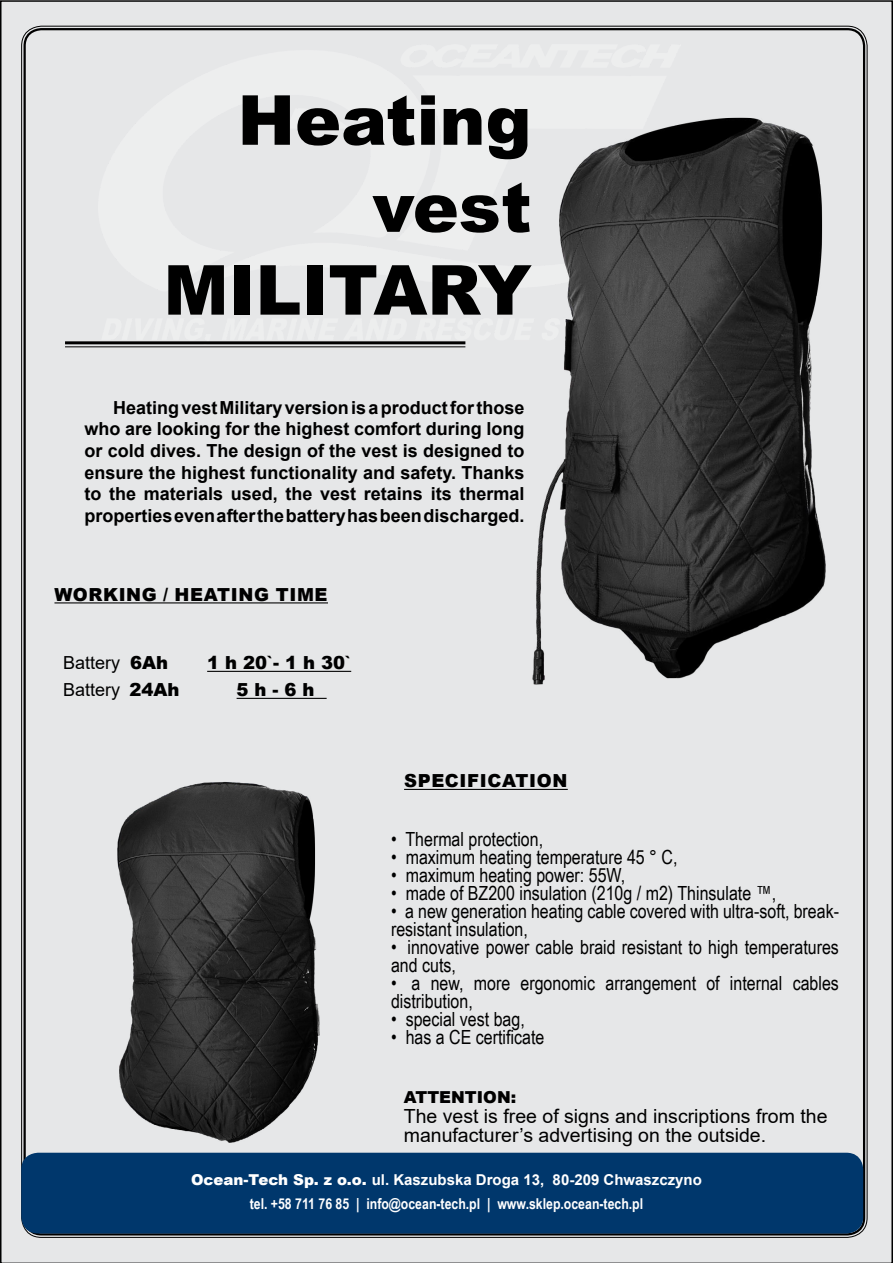
<style>
.page{position:relative;width:893px;height:1263px;background:#e6e7e8}
.page>*{position:absolute;margin:0;border:0;box-sizing:border-box;transform-origin:0 0}
.t1{font:900 69px/82.8px "Arial";color:#000;text-align:right}
.t2{font:19.5px/18px "Arial Narrow";color:#000}
.t3{font:19.5px/19.5px "Arial";color:#000}
.t4{font:700 18px/21.6px "Arial";color:#000;text-align:justify}
.t5{font:900 18px "Arial";letter-spacing:.035em;color:#000}
.t6{font:18px "Arial";color:#000}
.t7{font:900 16.5px "Arial";color:#000}
.t8{font:700 15px "Arial Narrow";color:#fff}
.t9{font:700 15px "Arial";color:#fff}
.s1{font-weight:900}
</style>
<div class="page">
<div style="left:98px;top:44px;width:582px;height:301px;background:#e6e7e8"></div>
<div style="left:21px;top:1153px;width:842px;height:80px;background:#00376c;border-radius:17px"></div>
<hr style="left:207px;top:671px;width:144px;height:1px;background:#000">
<hr style="left:237px;top:698px;width:90px;height:1px;background:#000">
<hr style="left:65px;top:341px;width:400px;height:3px;background:#000">
<hr style="left:65px;top:346px;width:400px;height:1px;background:#000">
<hr style="left:54px;top:602px;width:274px;height:1px;background:#000">
<img style="left:465px;top:72px;width:427px;height:670px">
<img style="left:54px;top:747px;width:337px;height:406px">
<hr style="left:404px;top:789px;width:164px;height:1px;background:#000">
<p class="t1" style="left:238px;top:77px;width:296px">Heating</p>
<p class="t1" style="left:163px;top:164px;width:370px">vest<br>MILITARY</p>
<p class="t4" style="left:85px;top:397px;width:441px;text-indent:28px">Heating vest Military version is a product for those who are looking for the highest comfort during long or cold dives. The design of the vest is designed to ensure the highest functionality and safety. Thanks to the materials used, the vest retains its thermal properties even after the battery has been discharged.</p>
<p class="t5" style="left:54px;top:581px;width:275px">WORKING / HEATING TIME</p>
<p class="t6" style="left:63px;top:650px;width:107px">Battery <span class="s1">6Ah</span></p>
<p class="t5" style="left:207px;top:650px;width:145px">1 h 20`- 1 h 30`</p>
<p class="t6" style="left:63px;top:677px;width:118px">Battery <span class="s1">24Ah</span></p>
<p class="t5" style="left:237px;top:677px;width:79px">5 h - 6 h</p>
<p class="t5" style="left:404px;top:768px;width:165px">SPECIFICATION</p>
<p class="t2" style="left:391px;top:829px;width:154px">• Thermal protection,</p>
<p class="t2" style="left:391px;top:847px;width:288px">• maximum heating temperature 45 ° C,</p>
<p class="t2" style="left:391px;top:865px;width:236px">• maximum heating power: 55W,</p>
<p class="t2" style="left:391px;top:883px;width:387px">• made of BZ200 insulation (210g / m2) Thinsulate ™,</p>
<p class="t2" style="left:391px;top:901px;width:449px">• a new generation heating cable covered with ultra-soft, break&shy;resistant insulation,</p>
<p class="t2" style="left:391px;top:937px;width:449px">• innovative power cable braid resistant to high temperatures and cuts,</p>
<p class="t2" style="left:391px;top:973px;width:449px">• a new, more ergonomic arrangement of internal cables distribution,</p>
<p class="t2" style="left:391px;top:1009px;width:135px">• special vest bag,</p>
<p class="t2" style="left:391px;top:1027px;width:155px">• has a CE certificate</p>
<p class="t7" style="left:404px;top:1085px;width:114px">ATTENTION:</p>
<p class="t3" style="left:404px;top:1106px;width:425px">The vest is free of signs and inscriptions from the manufacturer’s advertising on the outside.</p>
<p class="t9" style="left:191px;top:1169px;width:512px"><span class="s1">Ocean-Tech Sp. z o.o.</span> ul. Kaszubska Droga 13, 80-209 Chwaszczyno</p>
<p class="t8" style="left:250px;top:1192px;width:395px">tel. +58 711 76 85 | info@ocean-tech.pl | www.sklep.ocean-tech.pl</p>
</div>
